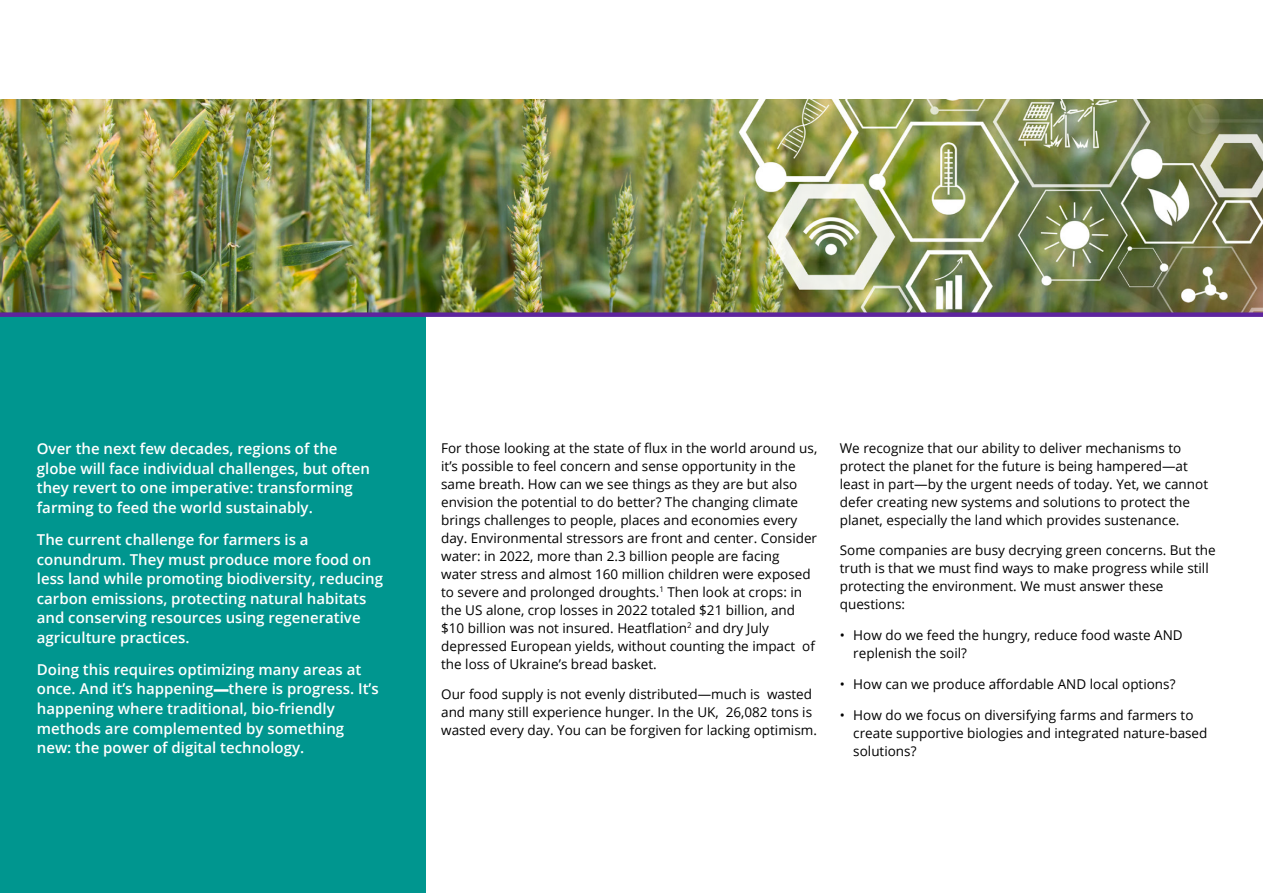
<style>
.page{position:relative;width:1263px;height:893px;background:#fff}
.page>*{position:absolute;margin:0;border:0;box-sizing:border-box;transform-origin:0 0}
.body{font:600 15px/19.5px "Open Sans";color:#fff}
.body-2{font:13.5px/18px "Open Sans";color:#000}
.bullets{font:13.5px/18px "Open Sans";color:#000}
</style>
<div class="page">
<img style="left:0;top:100px;width:1263px;height:212px">
<div style="left:0;top:317px;width:425px;height:576px;background:#00968f"></div>
<div style="left:0;top:312px;width:1263px;height:5px;background:#5e249e"></div>
<p class="body" style="left:37px;top:439px;width:335px">Over the next few decades, regions of the globe will face individual challenges, but often they revert to one imperative: transforming farming to feed the world sustainably.</p>
<p class="body" style="left:37px;top:530px;width:348px">The current challenge for farmers is a conundrum. They must produce more food on less land while promoting biodiversity, reducing carbon emissions, protecting natural habitats and conserving resources using regenerative agriculture practices.</p>
<p class="body" style="left:37px;top:659px;width:343px">Doing this requires optimizing many areas at once. And it’s happening—there is progress. It’s happening where traditional, bio-friendly methods are complemented by something new: the power of digital technology.</p>
<p class="body-2" style="left:441px;top:438px;width:378px">For those looking at the state of flux in the world around us, it’s possible to feel concern and sense opportunity in the same breath. How can we see things as they are but also envision the potential to do better? The changing climate brings challenges to people, places and economies every day. Environmental stressors are front and center. Consider water: in 2022, more than 2.3 billion people are facing water stress and almost 160 million children were exposed to severe and prolonged droughts.<sup>1</sup> Then look at crops: in the US alone, crop losses in 2022 totaled $21 billion, and $10 billion was not insured. Heatflation<sup>2</sup> and dry July depressed European yields, without counting the impact of the loss of Ukraine’s bread basket.</p>
<p class="body-2" style="left:441px;top:685px;width:377px">Our food supply is not evenly distributed—much is wasted and many still experience hunger. In the UK, 26,082 tons is wasted every day. You can be forgiven for lacking optimism.</p>
<p class="body-2" style="left:840px;top:438px;width:370px">We recognize that our ability to deliver mechanisms to protect the planet for the future is being hampered—at least in part—by the urgent needs of today. Yet, we cannot defer creating new systems and solutions to protect the planet, especially the land which provides sustenance.</p>
<p class="body-2" style="left:840px;top:541px;width:377px">Some companies are busy decrying green concerns. But the truth is that we must find ways to make progress while still protecting the environment. We must answer these questions:</p>
<p class="bullets" style="left:853px;top:626px;width:331px;text-indent:-14px">• How do we feed the hungry, reduce food waste AND replenish the soil?</p>
<p class="bullets" style="left:840px;top:675px;width:337px">• How can we produce affordable AND local options?</p>
<p class="bullets" style="left:853px;top:705px;width:356px;text-indent:-14px">• How do we focus on diversifying farms and farmers to create supportive biologies and integrated nature-based solutions?</p>
</div>
